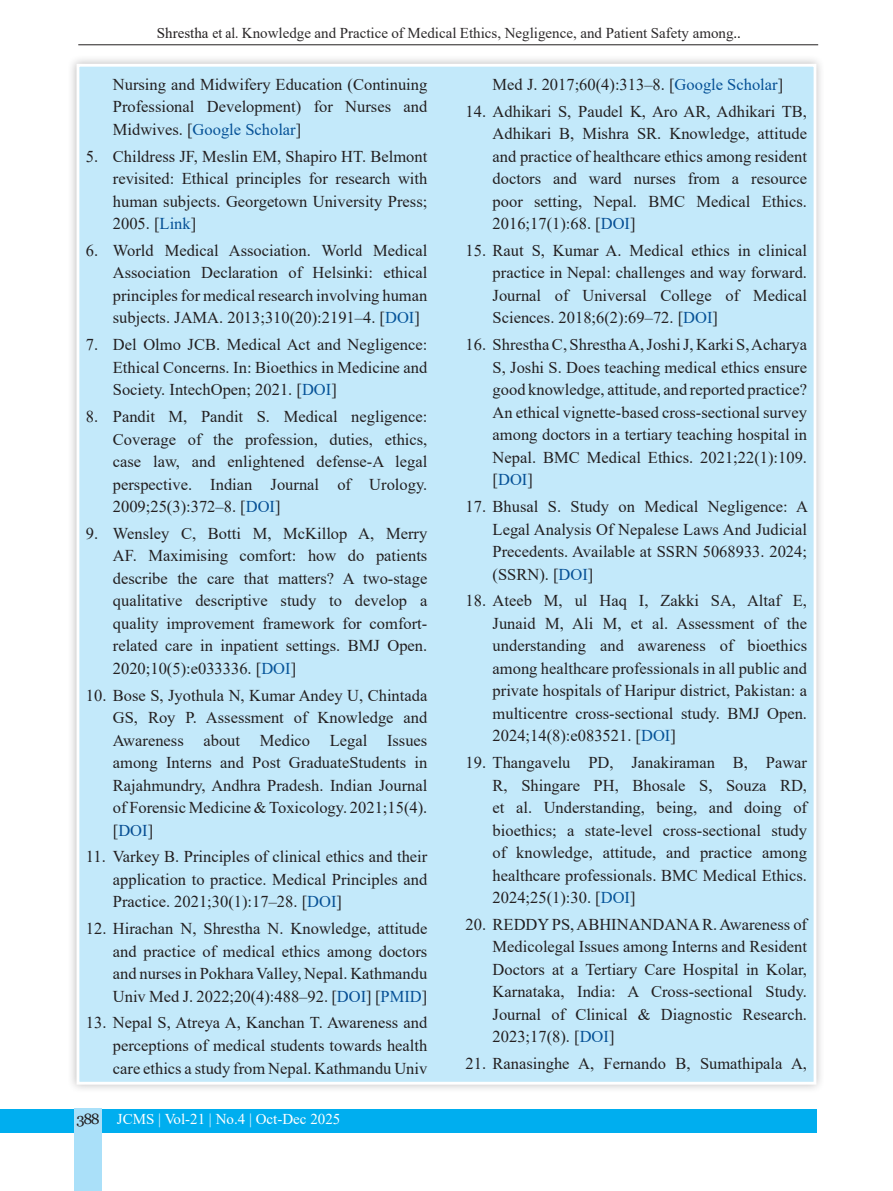
<style>
.page{position:relative;width:893px;height:1191px;background:#fff}
.page>*{position:absolute;margin:0;border:0;box-sizing:border-box;transform-origin:0 0}
.t1{font:16.5px/22.5px "Times New Roman";color:#231f20;text-align:justify}
.t2{font:15px "Times New Roman";color:#2c292a}
.t3{font:15px "Times New Roman";color:#fff}
.s1{color:#231f20}
.s2{color:#040503}
.s3{color:#065297}
.s4{color:#065196}
.s5{color:#04549a}
.s6{color:#065398}
.s7{color:#06559a}
.s8{color:#064e93}
.s9{color:#064f95}
.s10{font-family:"Georgia";color:#231f20}
</style>
<div class="page">
<div style="left:0;top:1109px;width:816px;height:23px;background:#00aeef"></div>
<div style="left:74px;top:1108px;width:28px;height:83px;background:#aae0f9"></div>
<hr style="left:78px;top:44px;width:740px;height:1px;background:#231f20">
<div style="left:67px;top:55px;width:759px;height:1039px;background:#231f20;opacity:.3"></div>
<div style="left:77px;top:64px;width:739px;height:1020px;background:#c3e9fa;border:3px solid #fff"></div>
<p class="t2" style="left:157px;top:22px;width:586px"><span class="s1">Shrestha et al.</span> Knowledge and Practice of Medical Ethics, Negligence, and Patient Safety among<span class="s2">..</span></p>
<p class="t1" style="left:113px;top:73px;width:316px">Nursing and Midwifery Education (Continuing Professional Development) for Nurses and Midwives. [<span class="s3">Google Scholar</span>]</p>
<p class="t1" style="left:113px;top:144px;width:316px;text-indent:-27px">5. Childress JF, Meslin EM, Shapiro HT. Belmont revisited: Ethical principles for research with human subjects. Georgetown University Press; 2005. [<span class="s4">Link</span>]</p>
<p class="t1" style="left:113px;top:239px;width:316px;text-indent:-27px">6. World Medical Association. World Medical Association Declaration of Helsinki: ethical principles for medical research involving human subjects. JAMA. 2013;310(20):2191–4. [<span class="s5">DOI</span>]</p>
<p class="t1" style="left:113px;top:333px;width:316px;text-indent:-27px">7. Del Olmo JCB. Medical Act and Negligence:<br>Ethical Concerns. In: Bioethics in Medicine and Society. IntechOpen; 2021. [<span class="s6">DOI</span>]</p>
<p class="t1" style="left:113px;top:405px;width:316px;text-indent:-27px">8. Pandit M, Pandit S. Medical negligence:<br>Coverage of the profession, duties, ethics, case law, and enlightened defense-A legal perspective. Indian Journal of Urology.<br>2009;25(3):372–8. [<span class="s4">DOI</span>]</p>
<p class="t1" style="left:113px;top:521px;width:316px;text-indent:-27px">9. Wensley C, Botti M, McKillop A, Merry AF. Maximising comfort: how do patients describe the care that matters? A two-stage qualitative descriptive study to develop a quality improvement framework for comfort&shy;related care in inpatient settings. BMJ Open.<br>2020;10(5):e033336. [<span class="s7">DOI</span>]</p>
<p class="t1" style="left:113px;top:683px;width:316px;text-indent:-27px">10. Bose S, Jyothula N, Kumar Andey U, Chintada GS, Roy P. Assessment of Knowledge and Awareness about Medico Legal Issues among Interns and Post GraduateStudents in Rajahmundry, Andhra Pradesh. Indian Journal of Forensic Medicine &amp; Toxicology. 2021;15(4). [<span class="s8">DOI</span>]</p>
<p class="t1" style="left:113px;top:845px;width:316px;text-indent:-27px">11. Varkey B. Principles of clinical ethics and their application to practice. Medical Principles and Practice. 2021;30(1):17–28. [<span class="s4">DOI</span>]</p>
<p class="t1" style="left:113px;top:917px;width:316px;text-indent:-27px">12. Hirachan N, Shrestha N. Knowledge, attitude and practice of medical ethics among doctors and nurses in Pokhara Valley, Nepal. Kathmandu Univ Med J. 2022;20(4):488–92. [<span class="s8">DOI</span>] [<span class="s4">PMID</span>]</p>
<p class="t1" style="left:113px;top:1011px;width:316px;text-indent:-27px">13. Nepal S, Atreya A, Kanchan T. Awareness and perceptions of medical students towards health care ethics a study from Nepal. Kathmandu Univ</p>
<p class="t1" style="left:493px;top:73px;width:292px">Med J. 2017;60(4):313–8. [<span class="s4">Google Scholar</span>]</p>
<p class="t1" style="left:493px;top:99px;width:316px;text-indent:-27px">14. Adhikari S, Paudel K, Aro AR, Adhikari TB, Adhikari B, Mishra SR. Knowledge, attitude and practice of healthcare ethics among resident doctors and ward nurses from a resource poor setting, Nepal. BMC Medical Ethics.<br>2016;17(1):68. [<span class="s9">DOI</span>]</p>
<p class="t1" style="left:493px;top:239px;width:316px;text-indent:-27px">15. Raut S, Kumar A. Medical ethics in clinical practice in Nepal: challenges and way forward.<br>Journal of Universal College of Medical Sciences. 2018;6(2):69–72. [<span class="s3">DOI</span>]</p>
<p class="t1" style="left:493px;top:333px;width:316px;text-indent:-27px">16. Shrestha C, Shrestha A, Joshi J, Karki S, Acharya S, Joshi S. Does teaching medical ethics ensure good knowledge, attitude, and reported practice?<br>An ethical vignette-based cross-sectional survey among doctors in a tertiary teaching hospital in Nepal. BMC Medical Ethics. 2021;22(1):109. [<span class="s3">DOI</span>]</p>
<p class="t1" style="left:493px;top:495px;width:317px;text-indent:-27px">17. Bhusal S. Study on Medical Negligence: A Legal Analysis Of Nepalese Laws And Judicial Precedents. Available at SSRN 5068933. 2024; (SSRN). [<span class="s4">DOI</span>]</p>
<p class="t1" style="left:493px;top:589px;width:316px;text-indent:-27px">18. Ateeb M, ul Haq I, Zakki SA, Altaf E, Junaid M, Ali M, et al. Assessment of the understanding and awareness of bioethics among healthcare professionals in all public and private hospitals of Haripur district, Pakistan: a multicentre cross-sectional study. BMJ Open.<br>2024;14(8):e083521. [<span class="s6">DOI</span>]</p>
<p class="t1" style="left:493px;top:751px;width:316px;text-indent:-27px">19. Thangavelu PD, Janakiraman B, Pawar R, Shingare PH, Bhosale S, Souza RD, et al. Understanding, being, and doing of bioethics; a state-level cross-sectional study of knowledge, attitude, and practice among healthcare professionals. BMC Medical Ethics.<br>2024;25(1):30. [<span class="s7">DOI</span>]</p>
<p class="t1" style="left:493px;top:912px;width:316px;text-indent:-27px">20. REDDY PS, ABHINANDANA R. Awareness of Medicolegal Issues among Interns and Resident Doctors at a Tertiary Care Hospital in Kolar, Karnataka, India: A Cross-sectional Study.<br>Journal of Clinical &amp; Diagnostic Research.<br>2023;17(8). [<span class="s3">DOI</span>]</p>
<p class="t1" style="left:466px;top:1052px;width:343px">21. Ranasinghe A, Fernando B, Sumathipala A,</p>
<p class="t3" style="left:76px;top:1108px;width:265px"><span class="s10">388</span> JCMS | Vol-21 | No.4 | Oct-Dec 2025</p>
</div>
